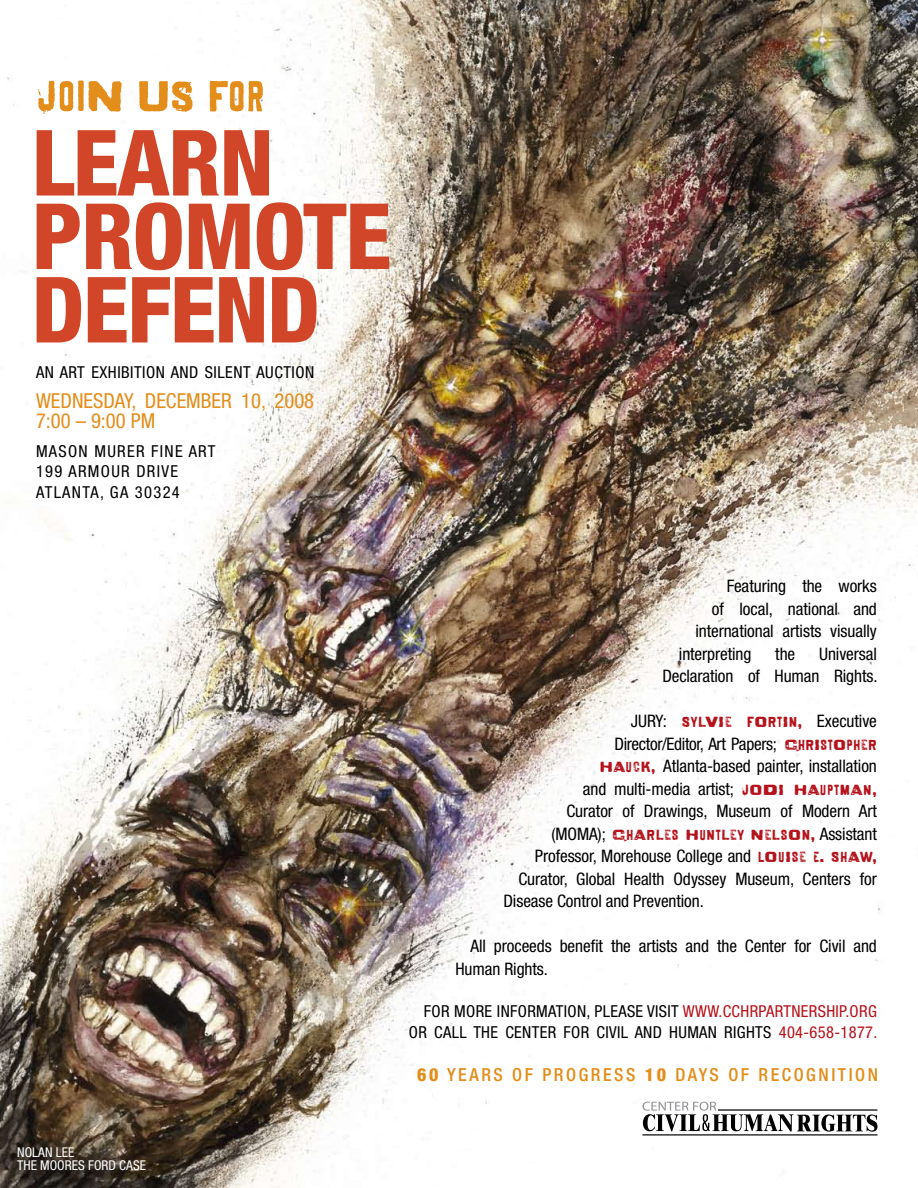
<style>
.page{position:relative;width:918px;height:1188px;background:#fff}
.page>*{position:absolute;margin:0;border:0;box-sizing:border-box;transform-origin:0 0}
.t1{font:800 condensed 91.5px/73.5px "Helvetica Neue";letter-spacing:-.015em;color:#d14528}
.t2{font:51px "Conselheiro";letter-spacing:-.05em;color:#e38d1a}
.t3{font:condensed 20.7px/20.7px "Helvetica Neue";color:#e38d1a}
.t4{font:500 condensed 18px "Helvetica Neue";letter-spacing:.14em;color:#e38d1a}
.t5{font:condensed 17.25px/22.5px "Helvetica Neue";letter-spacing:-.005em;color:#000;text-align:right}
.t6{font:17.25px "Conselheiro";letter-spacing:-.005em;color:#b5121b}
.t7{font:condensed 16.5px/21px "Helvetica Neue";letter-spacing:.02em;color:#000;text-align:right}
.t8{font:condensed 16.5px/20.7px "Helvetica Neue";letter-spacing:.08em;color:#000}
.t9{font:condensed 13.5px/13.5px "Helvetica Neue";color:#fff}
.s1{font-family:"Conselheiro";font-stretch:normal;color:#b5121b}
.s2{font-family:"Helvetica Neue";font-stretch:condensed;color:#000}
.s3{color:#b5121b}
.s4{font-weight:800}
</style>
<div class="page">
<img style="left:0;top:0;width:918px;height:1188px">
<svg style="left:643px;top:1102px;width:235px;height:30px"></svg>
<hr style="left:643px;top:1134px;width:234px;height:2px;background:#000">
<h2 class="t2" style="left:36px;top:69px;width:231px">JOIN US FOR</h2>
<h1 class="t1" style="left:32px;top:125px;width:361px">LEARN<br>PROMOTE<br>DEFEND</h1>
<p class="t7" style="left:36px;top:361px;width:280px">An art exhibition and silent auction</p>
<p class="t3" style="left:36px;top:390px;width:280px">Wednesday, December 10, 2008<br>7:00 – 9:00 pm</p>
<p class="t8" style="left:36px;top:440px;width:181px">Mason Murer Fine Art<br>199 Armour Drive<br>Atlanta, GA 30324</p>
<p class="t9" style="left:17px;top:1145px;width:130px">Nolan Lee<br>The Moores Ford Case</p>
<p class="t5" style="left:727px;top:575px;width:151px">Featuring the works</p>
<p class="t5" style="left:712px;top:597px;width:166px">of local, national and</p>
<p class="t5" style="left:695px;top:620px;width:183px">international artists visually</p>
<p class="t5" style="left:679px;top:642px;width:74px">interpreting</p>
<p class="t5" style="left:775px;top:642px;width:21px">the</p>
<p class="t5" style="left:662px;top:642px;width:217px">Universal<br>Declaration of Human Rights.</p>
<p class="t5" style="left:566px;top:710px;width:312px">JURY: <span class="s1">SYLVIE FORTIN,</span> Executive Director/Editor, Art Papers; <span class="s1">CHRISTOPHER HAUCK,</span> Atlanta-based painter, installation<br>and multi-media artist; <span class="s1">JODI HAUPTMAN, </span>Curator of Drawings, Museum of Modern Art</p>
<p class="t5" style="left:551px;top:822px;width:16px">(MOM</p>
<p class="t6" style="left:589px;top:825px;width:289px"><span class="s2">A);</span> CHARLES HUNTLEY NELSON, <span class="s2">Assistant</span></p>
<p class="t5" style="left:535px;top:845px;width:344px">Professor, Morehouse College and <span class="s1">LOUISE E. SHAW,</span></p>
<p class="t5" style="left:518px;top:867px;width:360px">Curator, Global Health Odyssey Museum, Centers for</p>
<p class="t5" style="left:503px;top:890px;width:202px">Disease Control and Prevention.</p>
<p class="t5" style="left:455px;top:935px;width:423px;text-align:left;text-indent:15px">All proceeds benefit the artists and the Center for Civil and<br>Human Rights.</p>
<p class="t7" style="left:424px;top:1000px;width:273px">For more information, please visit <span class="s3">www</span></p>
<p class="t7" style="left:409px;top:1000px;width:470px"><span class="s3">.cchrpartnership.org<br></span>or call the Center for Civil and Human Rights <span class="s3">404-658-1877.</span></p>
<p class="t4" style="left:417px;top:1064px;width:462px"><span class="s4">60</span> YEARS OF PROGRESS <span class="s4">10</span> DAYS OF RECOGNITION</p>
</div>
